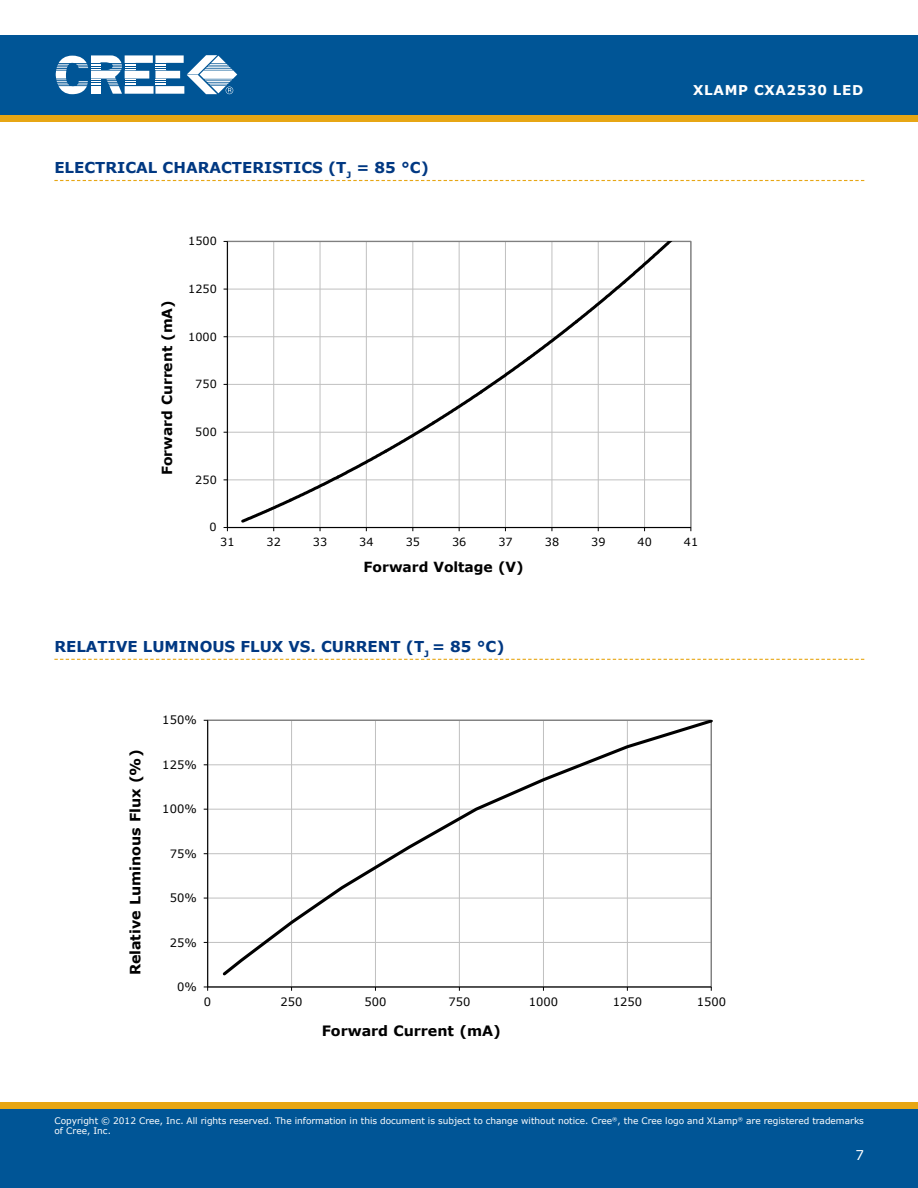
<style>
.page{position:relative;width:918px;height:1188px;background:#fff}
.page>*{position:absolute;margin:0;border:0;box-sizing:border-box;transform-origin:0 0}
.t1{font:700 15px "Verdana";color:#003882}
.t2{font:700 14.25px "Verdana";color:#000}
.t3{font:700 13.95px "Verdana";color:#000}
.t4{font:700 13.5px "Verdana";letter-spacing:.05em;color:#fff}
.t5{font:13.5px "Verdana";color:#fff}
.t6{font:11.55px "Verdana";letter-spacing:.005em;color:#000}
.t7{font:11.25px "Verdana";letter-spacing:.005em;color:#000}
.t8{font:9px/10.8px "Verdana";color:#fff}
</style>
<div class="page">
<div style="left:0;top:115px;width:918px;height:7px;background:#e7a614"></div>
<div style="left:0;top:35px;width:918px;height:80px;background:#005596"></div>
<svg style="left:56px;top:55px;width:181px;height:39px"></svg>
<div style="left:0;top:1108px;width:918px;height:80px;background:#005596"></div>
<div style="left:0;top:1102px;width:918px;height:6px;background:#e7a614"></div>
<svg style="left:54px;top:180px;width:810px;height:1px"></svg>
<svg style="left:54px;top:659px;width:810px;height:1px"></svg>
<hr style="left:227px;top:480px;width:464px;height:1px;background:#c0c0c0">
<hr style="left:227px;top:432px;width:464px;height:1px;background:#c0c0c0">
<hr style="left:227px;top:384px;width:464px;height:1px;background:#c0c0c0">
<hr style="left:227px;top:336px;width:464px;height:1px;background:#c0c0c0">
<hr style="left:227px;top:289px;width:464px;height:1px;background:#c0c0c0">
<hr style="left:227px;top:241px;width:1px;height:287px;background:#000">
<hr style="left:227px;top:527px;width:464px;height:1px;background:#000">
<svg style="left:239px;top:241px;width:437px;height:290px"></svg>
<hr style="left:208px;top:942px;width:503px;height:1px;background:#c0c0c0">
<hr style="left:208px;top:898px;width:503px;height:1px;background:#c0c0c0">
<hr style="left:208px;top:853px;width:503px;height:1px;background:#c0c0c0">
<hr style="left:208px;top:809px;width:503px;height:1px;background:#c0c0c0">
<hr style="left:208px;top:765px;width:503px;height:1px;background:#c0c0c0">
<hr style="left:291px;top:720px;width:1px;height:267px;background:#c0c0c0">
<hr style="left:375px;top:720px;width:1px;height:267px;background:#c0c0c0">
<hr style="left:459px;top:720px;width:1px;height:267px;background:#c0c0c0">
<hr style="left:543px;top:720px;width:1px;height:267px;background:#c0c0c0">
<hr style="left:627px;top:720px;width:1px;height:267px;background:#c0c0c0">
<hr style="left:207px;top:720px;width:1px;height:267px;background:#000">
<hr style="left:208px;top:987px;width:503px;height:1px;background:#000">
<svg style="left:220px;top:720px;width:493px;height:258px"></svg>
<h1 class="t1" style="left:54px;top:158px;width:376px">E LECTRICAL CHARACTERISTICS (T<sub>J</sub> = 85 °C)</h1>
<p class="t7" style="left:188px;top:234px;width:30px">1500</p>
<h3 class="t3" style="left:158px;top:475px;width:176px;rotate:-90deg">Forward Current (mA)</h3>
<p class="t7" style="left:188px;top:282px;width:30px">1250</p>
<p class="t7" style="left:188px;top:329px;width:30px">1000</p>
<p class="t7" style="left:195px;top:377px;width:23px">750</p>
<p class="t7" style="left:195px;top:425px;width:23px">500</p>
<p class="t7" style="left:195px;top:472px;width:23px">250</p>
<p class="t7" style="left:210px;top:520px;width:9px">0</p>
<h3 class="t4" style="left:693px;top:82px;width:172px">XLAMP CXA2530 LED</h3>
<p class="t7" style="left:220px;top:535px;width:16px">31</p>
<p class="t7" style="left:267px;top:535px;width:16px">32</p>
<p class="t7" style="left:313px;top:535px;width:16px">33</p>
<p class="t7" style="left:359px;top:535px;width:16px">34</p>
<p class="t7" style="left:406px;top:535px;width:16px">35</p>
<p class="t7" style="left:452px;top:535px;width:16px">36</p>
<p class="t7" style="left:498px;top:535px;width:16px">37</p>
<p class="t7" style="left:545px;top:535px;width:16px">38</p>
<p class="t7" style="left:591px;top:535px;width:16px">39</p>
<p class="t7" style="left:638px;top:535px;width:16px">40</p>
<p class="t7" style="left:684px;top:535px;width:16px">41</p>
<h3 class="t3" style="left:363px;top:558px;width:162px">Forward Voltage (V)</h3>
<h1 class="t1" style="left:54px;top:637px;width:452px">RELATIVE LUMINOUS FLUX VS. CURRENT (T<sub>J</sub> = 85 °C)</h1>
<h2 class="t2" style="left:126px;top:975px;width:227px;rotate:-90deg">Relative Luminous Flux (%)</h2>
<p class="t6" style="left:162px;top:713px;width:36px">150%</p>
<p class="t6" style="left:162px;top:757px;width:36px">125%</p>
<p class="t6" style="left:162px;top:802px;width:36px">100%</p>
<p class="t6" style="left:170px;top:846px;width:29px">75%</p>
<p class="t6" style="left:170px;top:890px;width:29px">50%</p>
<p class="t6" style="left:170px;top:935px;width:29px">25%</p>
<p class="t6" style="left:177px;top:979px;width:21px">0%</p>
<p class="t6" style="left:204px;top:995px;width:9px">0</p>
<p class="t6" style="left:280px;top:995px;width:24px">250</p>
<p class="t6" style="left:364px;top:995px;width:24px">500</p>
<p class="t6" style="left:448px;top:995px;width:24px">750</p>
<p class="t6" style="left:529px;top:995px;width:31px">1000</p>
<p class="t6" style="left:613px;top:995px;width:31px">1250</p>
<p class="t6" style="left:697px;top:995px;width:31px">1500</p>
<h2 class="t2" style="left:322px;top:1022px;width:181px">Forward Current (mA)</h2>
<p class="t8" style="left:54px;top:1115px;width:811px">Copyright © 2012 Cree, Inc. All rights reserved. The information in this document is subject to change without notice. Cree<sup>®</sup>, the Cree logo and XLamp<sup>®</sup> are registered trademarks of Cree, Inc.</p>
<h3 class="t5" style="left:855px;top:1146px;width:10px">7</h3>
</div>
